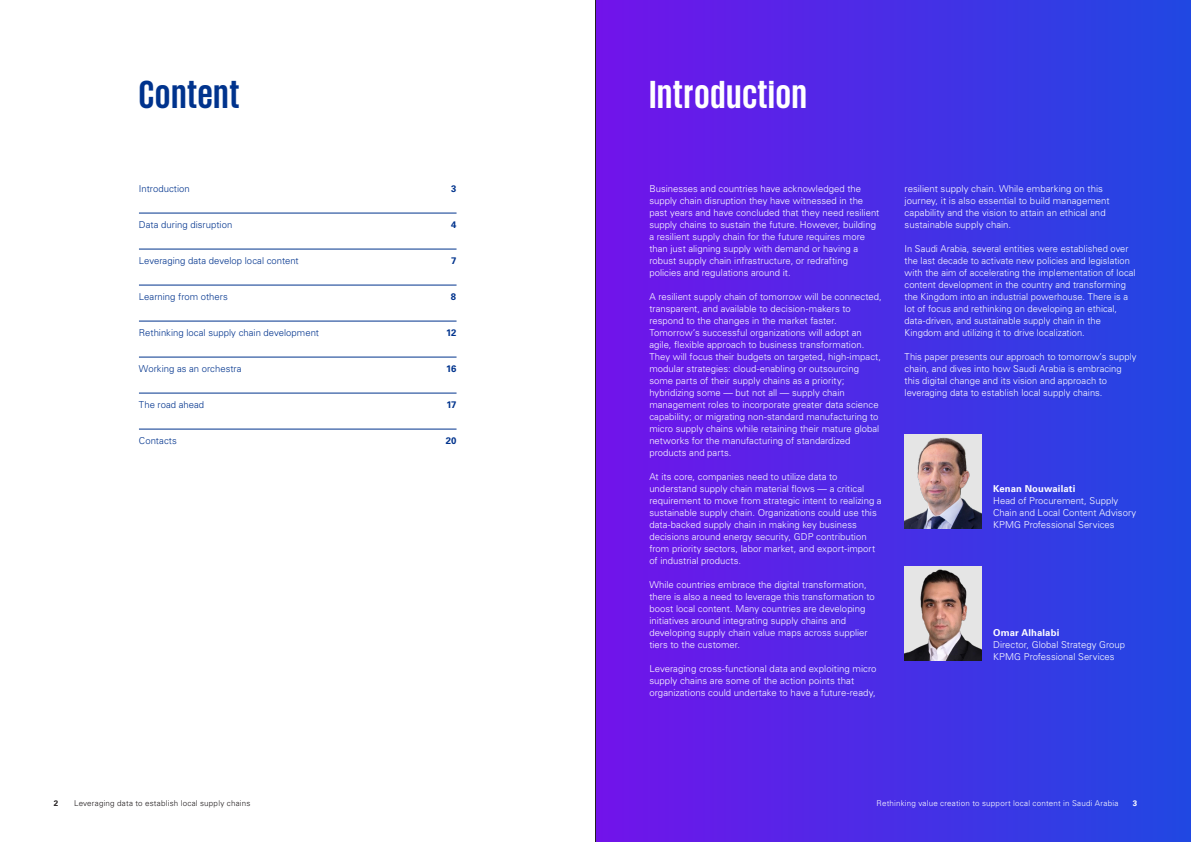
<style>
.page{position:relative;width:1191px;height:842px;background:#fff}
.page>*{position:absolute;margin:0;border:0;box-sizing:border-box;transform-origin:0 0}
.t1{font:700 40px "KPMG";letter-spacing:.025em;color:#fff}
.t2{font:700 40px "KPMG";letter-spacing:.02em;color:#00338d}
.t3{font:300 9.5px/12px "Univers LT Std";color:#fff}
.t4{font:300 9.5px "Univers LT Std";color:#00338d}
.t5{font:700 9.5px "Univers LT Std";letter-spacing:.015em;color:#fff}
.t6{font:700 9.5px "Univers LT Std";letter-spacing:-.02em;color:#00338d}
.t7{font:300 8px "Univers LT Std";letter-spacing:.025em;color:#fff}
.t8{font:300 8px "Univers LT Std";letter-spacing:.025em;color:#231f20}
.t9{font:700 8px "Univers LT Std";color:#231f20}
.t10{font:700 8px "Univers LT Std";color:#fff}
</style>
<div class="page">
<div style="left:595px;top:0;width:596px;height:842px;background:linear-gradient(to right,#7213ea,#2048e2)"></div>
<img style="left:904px;top:434px;width:77px;height:94px">
<img style="left:904px;top:566px;width:77px;height:94px">
<hr style="left:595px;top:0;width:1px;height:842px;background:#231f20">
<hr style="left:139px;top:213px;width:317px;height:1px;background:#00338d">
<hr style="left:139px;top:249px;width:317px;height:1px;background:#00338d">
<hr style="left:139px;top:285px;width:317px;height:1px;background:#00338d">
<hr style="left:139px;top:321px;width:317px;height:1px;background:#00338d">
<hr style="left:139px;top:357px;width:317px;height:1px;background:#00338d">
<hr style="left:139px;top:393px;width:317px;height:1px;background:#00338d">
<hr style="left:139px;top:429px;width:317px;height:1px;background:#00338d">
<h1 class="t2" style="left:139px;top:74px;width:102px">Content</h1>
<p class="t4" style="left:139px;top:183px;width:52px">Introduction</p>
<p class="t6" style="left:451px;top:183px;width:7px">3</p>
<p class="t4" style="left:139px;top:219px;width:95px">Data during disruption</p>
<p class="t6" style="left:451px;top:219px;width:7px">4</p>
<p class="t4" style="left:139px;top:255px;width:161px">Leveraging data develop local content</p>
<p class="t6" style="left:451px;top:255px;width:7px">7</p>
<p class="t4" style="left:139px;top:291px;width:90px">Learning from others</p>
<p class="t6" style="left:451px;top:291px;width:7px">8</p>
<p class="t4" style="left:139px;top:327px;width:182px">Rethinking local supply chain development</p>
<p class="t6" style="left:446px;top:327px;width:12px">12</p>
<p class="t4" style="left:139px;top:363px;width:104px">Working as an orchestra</p>
<p class="t6" style="left:446px;top:363px;width:12px">16</p>
<p class="t4" style="left:139px;top:399px;width:67px">The road ahead</p>
<p class="t6" style="left:446px;top:399px;width:12px">17</p>
<p class="t4" style="left:139px;top:435px;width:39px">Contacts</p>
<p class="t6" style="left:446px;top:435px;width:12px">20</p>
<h1 class="t1" style="left:649px;top:74px;width:159px">Introduction</h1>
<p class="t3" style="left:649px;top:183px;width:231px">Businesses and countries have acknowledged the supply chain disruption they have witnessed in the past years and have concluded that they need resilient supply chains to sustain the future. However, building a resilient supply chain for the future requires more than just aligning supply with demand or having a robust supply chain infrastructure, or redrafting policies and regulations around it.</p>
<p class="t3" style="left:649px;top:291px;width:234px">A resilient supply chain of tomorrow will be connected, transparent, and available to decision-makers to respond to the changes in the market faster.<br>Tomorrow’s successful organizations will adopt an agile, flexible approach to business transformation.<br>They will focus their budgets on targeted, high-impact, modular strategies: cloud-enabling or outsourcing some parts of their supply chains as a priority; hybridizing some — but not all — supply chain management roles to incorporate greater data science capability; or migrating non-standard manufacturing to micro supply chains while retaining their mature global networks for the manufacturing of standardized products and parts.</p>
<p class="t3" style="left:649px;top:471px;width:234px">At its core, companies need to utilize data to understand supply chain material flows — a critical requirement to move from strategic intent to realizing a sustainable supply chain. Organizations could use this data-backed supply chain in making key business decisions around energy security, GDP contribution from priority sectors, labor market, and export-import of industrial products.</p>
<p class="t3" style="left:649px;top:579px;width:227px">While countries embrace the digital transformation, there is also a need to leverage this transformation to boost local content. Many countries are developing initiatives around integrating supply chains and developing supply chain value maps across supplier tiers to the customer.</p>
<p class="t3" style="left:649px;top:663px;width:229px">Leveraging cross-functional data and exploiting micro supply chains are some of the action points that organizations could undertake to have a future-ready,</p>
<p class="t3" style="left:904px;top:183px;width:207px">resilient supply chain. While embarking on this journey, it is also essential to build management capability and the vision to attain an ethical and sustainable supply chain.</p>
<p class="t3" style="left:904px;top:243px;width:232px">In Saudi Arabia, several entities were established over the last decade to activate new policies and legislation with the aim of accelerating the implementation of local content development in the country and transforming the Kingdom into an industrial powerhouse. There is a lot of focus and rethinking on developing an ethical, data-driven, and sustainable supply chain in the Kingdom and utilizing it to drive localization.</p>
<p class="t3" style="left:904px;top:351px;width:233px">This paper presents our approach to tomorrow’s supply chain, and dives into how Saudi Arabia is embracing this digital change and its vision and approach to leveraging data to establish local supply chains.</p>
<p class="t5" style="left:993px;top:483px;width:84px">Kenan Nouwailati</p>
<p class="t3" style="left:993px;top:495px;width:145px">Head of Procurement, Supply<br>Chain and Local Content Advisory<br>KPMG Professional Services</p>
<p class="t5" style="left:993px;top:627px;width:68px">Omar Alhalabi</p>
<p class="t3" style="left:993px;top:639px;width:133px">Director, Global Strategy Group<br>KPMG Professional Services</p>
<p class="t9" style="left:54px;top:798px;width:6px">2</p>
<p class="t8" style="left:74px;top:798px;width:178px">Leveraging data to establish local supply chains</p>
<p class="t7" style="left:876px;top:798px;width:243px">Rethinking value creation to support local content in Saudi Arabia</p>
<p class="t10" style="left:1132px;top:798px;width:6px">3</p>
</div>
